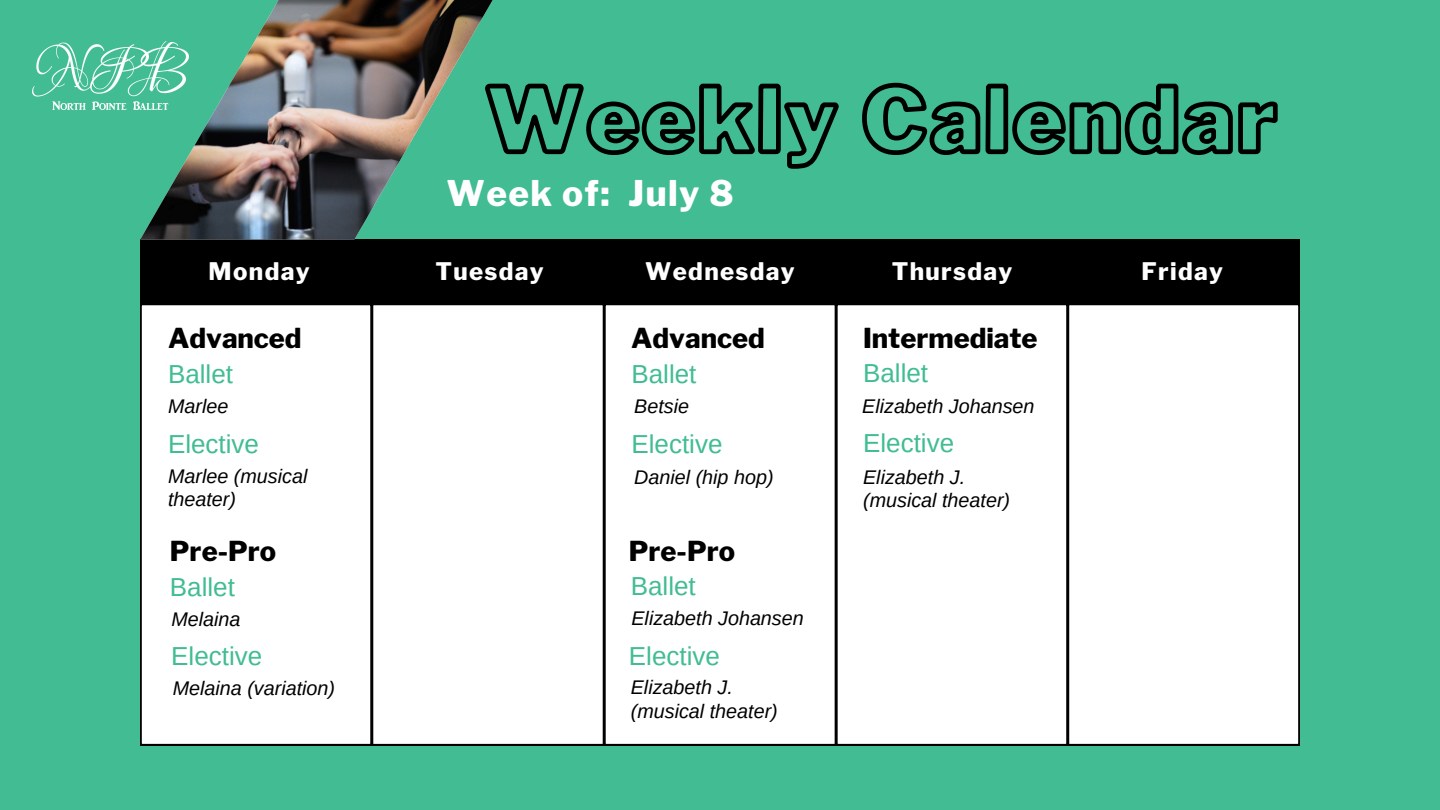
<style>
.page{position:relative;width:1440px;height:810px;background:#41bc93}
.page>*{position:absolute;margin:0;border:0;box-sizing:border-box;transform-origin:0 0}
.t1{font:800 35.1px "Libre Franklin";letter-spacing:.04em;color:#fff}
.t2{font:800 27.3px "Libre Franklin";color:#000}
.t3{font:26px "Arimo";color:#41bc93}
.t4{font:800 24px "Libre Franklin";letter-spacing:.055em;color:#fff}
.t5{font:italic 19.8px/23.2px "Arimo";color:#000}
</style>
<div class="page">
<div style="left:140px;top:304px;width:232px;height:441px;background:#fff"></div>
<div style="left:372px;top:304px;width:232px;height:441px;background:#fff"></div>
<div style="left:1068px;top:304px;width:231px;height:441px;background:#fff"></div>
<div style="left:604px;top:304px;width:232px;height:441px;background:#fff"></div>
<div style="left:836px;top:304px;width:232px;height:441px;background:#fff"></div>
<div style="left:140px;top:239px;width:1160px;height:65px;background:#000"></div>
<svg style="left:493px;top:82px;width:785px;height:87px"></svg>
<img style="left:140px;top:0;width:353px;height:239px">
<img style="left:32px;top:41px;width:156px;height:68px">
<h5 class="t1" style="left:446px;top:173px;width:289px">Week of: July 8</h5>
<p class="t4" style="left:209px;top:257px;width:102px">Monday</p>
<h2 class="t4" style="left:435px;top:257px;width:110px">Tuesday</h2>
<h1 class="t4" style="left:645px;top:257px;width:151px">Wednesday</h1>
<h5 class="t4" style="left:892px;top:257px;width:122px">Thursday</h5>
<h5 class="t4" style="left:1142px;top:257px;width:83px">Friday</h5>
<h3 class="t2" style="left:168px;top:321px;width:135px">Advanced</h3>
<h4 class="t2" style="left:631px;top:321px;width:135px">Advanced</h4>
<h3 class="t3" style="left:168px;top:359px;width:67px">Ballet</h3>
<h4 class="t3" style="left:631px;top:359px;width:67px">Ballet</h4>
<h3 class="t5" style="left:168px;top:394px;width:62px">Marlee</h3>
<h4 class="t5" style="left:634px;top:395px;width:56px">Betsie</h4>
<h4 class="t3" style="left:168px;top:430px;width:93px">Elective</h4>
<p class="t3" style="left:631px;top:430px;width:93px">Elective</p>
<h4 class="t5" style="left:168px;top:464px;width:141px">Marlee (musical theater)</h4>
<p class="t5" style="left:634px;top:465px;width:141px">Daniel (hip hop)</p>
<p class="t2" style="left:170px;top:535px;width:108px">Pre-Pro</p>
<h4 class="t2" style="left:629px;top:535px;width:108px">Pre-Pro</h4>
<p class="t3" style="left:170px;top:573px;width:67px">Ballet</p>
<h4 class="t3" style="left:631px;top:572px;width:66px">Ballet</h4>
<p class="t5" style="left:171px;top:607px;width:71px">Melaina</p>
<p class="t5" style="left:631px;top:607px;width:174px">Elizabeth Johansen</p>
<h4 class="t3" style="left:171px;top:642px;width:93px">Elective</h4>
<p class="t3" style="left:629px;top:641px;width:93px">Elective</p>
<h3 class="t5" style="left:173px;top:676px;width:164px">Melaina (variation)</h3>
<h4 class="t5" style="left:631px;top:676px;width:149px">Elizabeth J. (musical theater)</h4>
<p class="t2" style="left:863px;top:321px;width:176px">Intermediate</p>
<p class="t3" style="left:863px;top:359px;width:66px">Ballet</p>
<h4 class="t5" style="left:862px;top:394px;width:174px">Elizabeth Johansen</h4>
<h3 class="t3" style="left:863px;top:429px;width:93px">Elective</h3>
<p class="t5" style="left:863px;top:465px;width:149px">Elizabeth J. (musical theater)</p>
</div>
